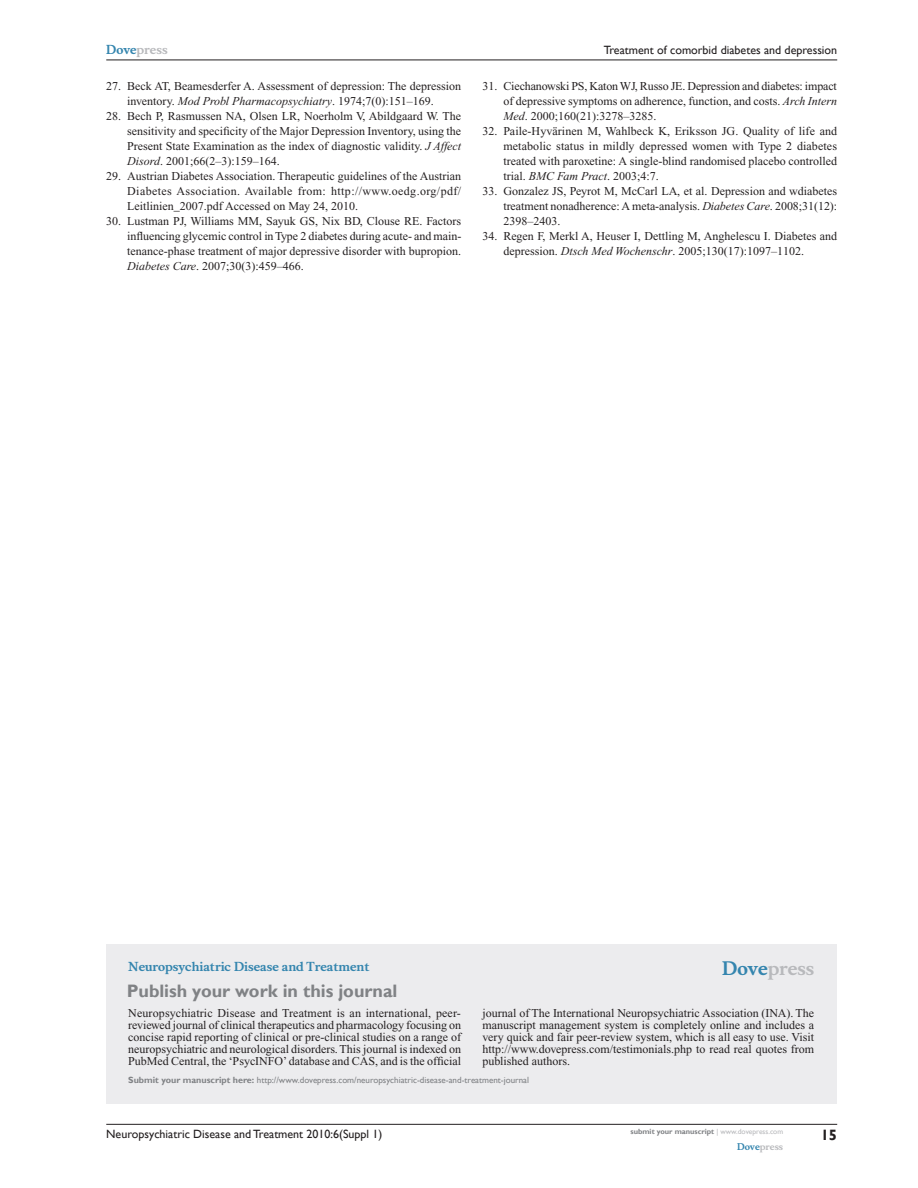
<style>
.page{position:relative;width:918px;height:1188px;background:#fff}
.page>*{position:absolute;margin:0;border:0;box-sizing:border-box;transform-origin:0 0}
.t1{font:700 18px "Gill Sans";color:#808285}
.t2{font:700 18px "Musee";color:#b8b9bc}
.t3{font:700 15px "Gill Sans";color:#231f20}
.t4{font:12px/15px "Times New Roman";color:#231f20;text-align:justify}
.t5{font:12px "Gill Sans";color:#231f20}
.t6{font:700 12px "Musee";color:#3485ae}
.t7{font:700 12px "Musee";color:#b8b9bc}
.t8{font:9px "Gill Sans";color:#808285}
.t9{font:700 9px "Musee";color:#b8b9bc}
.t10{font:700 7.5px "Gill Sans";color:#808285}
.s1{color:#3485ae}
.s2{font-style:italic}
.s3{font-weight:700}
.s4{font-weight:400;color:#b8b9bc}
</style>
<div class="page">
<div style="left:106px;top:944px;width:731px;height:159px;background:#ececee"></div>
<hr style="left:106px;top:1124px;width:731px;height:1px;background:#231f20">
<hr style="left:106px;top:60px;width:731px;height:1px;background:#231f20">
<p class="t7" style="left:106px;top:43px;width:63px"><span class="s1">Dove</span>press</p>
<p class="t4" style="left:106px;top:79px;width:356px;text-align:center">27. Beck AT, Beamesderfer A. Assessment of depression: The depression inventory. <span class="s2">Mod Probl Pharmacopsychiatry</span>. 1974;7(0):151–169.</p>
<p class="t4" style="left:127px;top:109px;width:335px;text-indent:-21px">28. Bech P, Rasmussen NA, Olsen LR, Noerholm V, Abildgaard W. The sensitivity and specificity of the Major Depression Inventory, using the Present State Examination as the index of diagnostic validity. <span class="s2">J Affect Disord</span>. 2001;66(2–3):159–164.</p>
<p class="t4" style="left:127px;top:169px;width:335px;text-indent:-21px">29. Austrian Diabetes Association. Therapeutic guidelines of the Austrian Diabetes Association. Available from: http://www.oedg.org/pdf/ Leitlinien_2007.pdf Accessed on May 24, 2010.</p>
<p class="t4" style="left:127px;top:214px;width:336px;text-indent:-21px">30. Lustman PJ, Williams MM, Sayuk GS, Nix BD, Clouse RE. Factors influencing glycemic control in Type 2 diabetes during acute- and main&shy;tenance-phase treatment of major depressive disorder with bupropion.<br><span class="s2">Diabetes Care</span>. 2007;30(3):459–466.</p>
<p class="t5" style="left:604px;top:43px;width:235px">Treatment of comorbid diabetes and depression</p>
<p class="t4" style="left:503px;top:79px;width:335px;text-indent:-21px">31. Ciechanowski PS, Katon WJ, Russo JE. Depression and diabetes: impact of depressive symptoms on adherence, function, and costs. <span class="s2">Arch Intern Med</span>. 2000;160(21):3278–3285.</p>
<p class="t4" style="left:503px;top:124px;width:335px;text-indent:-21px">32. Paile-Hyvärinen M, Wahlbeck K, Eriksson JG. Quality of life and metabolic status in mildly depressed women with Type 2 diabetes treated with paroxetine: A single-blind randomised placebo controlled trial. <span class="s2">BMC Fam Pract</span>. 2003;4:7.</p>
<p class="t4" style="left:503px;top:184px;width:335px;text-indent:-21px">33. Gonzalez JS, Peyrot M, McCarl LA, et al. Depression and wdiabetes treatment nonadherence: A meta-analysis. <span class="s2">Diabetes Care</span>. 2008;31(12):<br>2398–2403.</p>
<p class="t4" style="left:503px;top:229px;width:335px;text-indent:-21px">34. Regen F, Merkl A, Heuser I, Dettling M, Anghelescu I. Diabetes and depression. <span class="s2">Dtsch Med Wochenschr</span>. 2005;130(17):1097–1102.</p>
<p class="t6" style="left:128px;top:959px;width:243px">Neuropsychiatric Disease and Treatment</p>
<h1 class="t1" style="left:127px;top:980px;width:272px">Publish your work in this journal</h1>
<h1 class="t2" style="left:722px;top:958px;width:94px"><span class="s1">Dove</span>press</h1>
<p class="t4" style="left:128px;top:1007px;width:334px;line-height:12px">Neuropsychiatric Disease and Treatment is an international, peer&shy;reviewed journal of clinical therapeutics and pharmacology focusing on concise rapid reporting of clinical or pre-clinical studies on a range of neuropsychiatric and neurological disorders. This journal is indexed on PubMed Central, the ‘PsycINFO’ database and CAS, and is the official</p>
<p class="t4" style="left:482px;top:1007px;width:333px;line-height:12px">journal of The International Neuropsychiatric Association (INA). The manuscript management system is completely online and includes a very quick and fair peer-review system, which is all easy to use. Visit http://www.dovepress.com/testimonials.php to read real quotes from published authors.</p>
<p class="t8" style="left:128px;top:1075px;width:402px"><span class="s3">Submit your manuscript here:</span> http://www.dovepress.com/neuropsychiatric-disease-and-treatment-journal</p>
<p class="t5" style="left:106px;top:1127px;width:278px">Neuropsychiatric Disease and Treatment 2010:6(Suppl 1)</p>
<p class="t10" style="left:631px;top:1127px;width:154px">submit your manuscript <span class="s4">| www.dovepress.com</span></p>
<p class="t9" style="left:737px;top:1141px;width:48px"><span class="s1">Dove</span>press</p>
<p class="t3" style="left:821px;top:1126px;width:18px">15</p>
</div>
